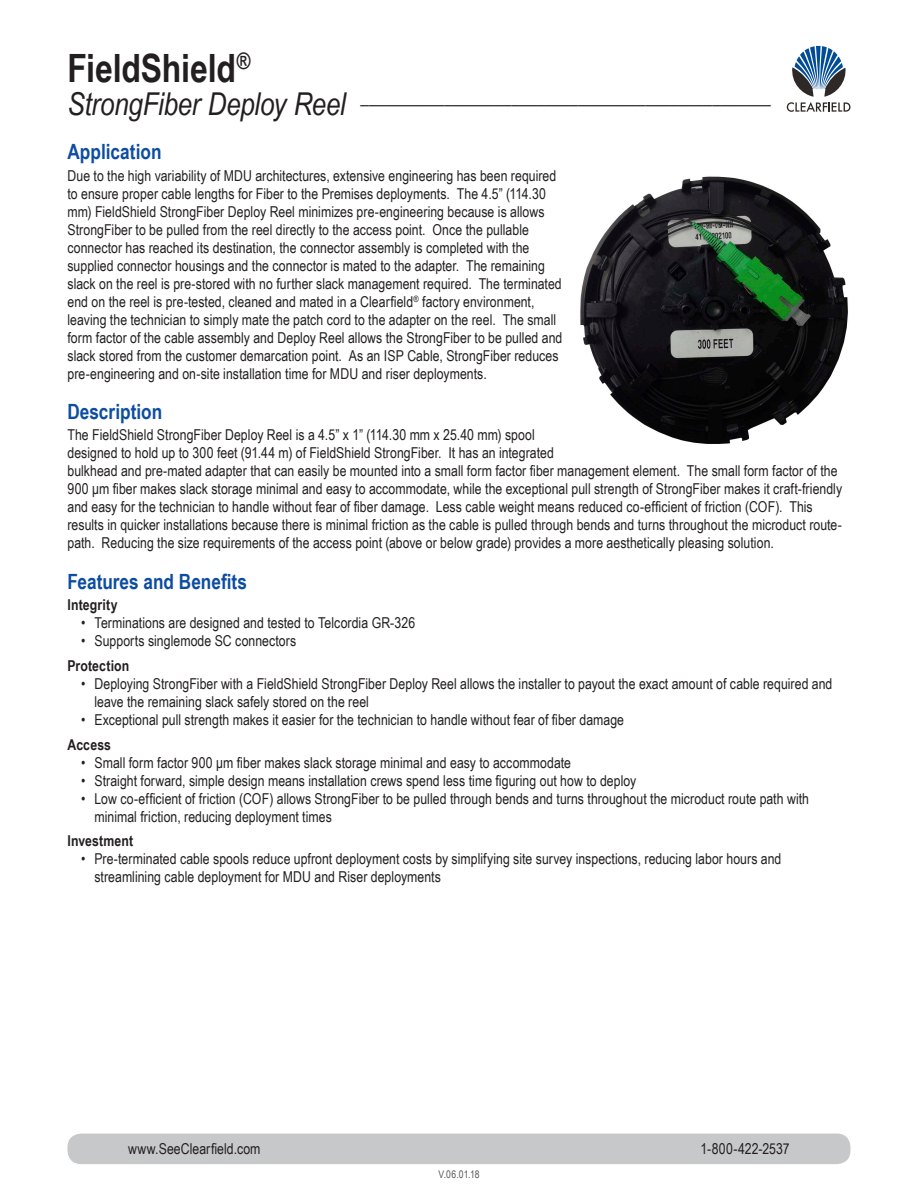
<style>
.page{position:relative;width:918px;height:1188px;background:#fff}
.page>*{position:absolute;margin:0;border:0;box-sizing:border-box;transform-origin:0 0}
.Left_Page_Product_He{font:700 39px "Arial Narrow";letter-spacing:-.005em;color:#231f20}
.Headers{font:700 21px "Arial Narrow";color:#0d4da1}
.Left_Page_Product_Na{font:italic 18.3px "Arial Narrow";color:#231f20}
.t1{font:15px/18px "Arial Narrow";letter-spacing:.005em;color:#231f20}
.Features_and_Benefit{font:700 15px "Arial Narrow";letter-spacing:.01em;color:#231f20}
.t2{font:10.5px "Arial Narrow";color:#57585a}
.s1{font-size:31.5px}
</style>
<div class="page">
<div style="left:68px;top:1134px;width:782px;height:30px;background:#c7c8ca;border-radius:13px"></div>
<svg style="left:787px;top:46px;width:63px;height:66px"></svg>
<img style="left:580px;top:176px;width:268px;height:268px">
<p class="Left_Page_Product_He" style="left:68px;top:39px;width:185px">FieldShield<sup>®</sup></p>
<p class="Left_Page_Product_Na" style="left:68px;top:85px;width:705px"><span class="s1">StrongFiber Deploy Reel</span> _________________________________________________</p>
<p class="Headers" style="left:68px;top:136px;width:96px">Application</p>
<p class="t1" style="left:68px;top:166px;width:496px">Due to the high variability of MDU architectures, extensive engineering has been required to ensure proper cable lengths for Fiber to the Premises deployments. The 4.5” (114.30 mm) FieldShield StrongFiber Deploy Reel minimizes pre-engineering because is allows StrongFiber to be pulled from the reel directly to the access point. Once the pullable connector has reached its destination, the connector assembly is completed with the supplied connector housings and the connector is mated to the adapter. The remaining slack on the reel is pre-stored with no further slack management required. The terminated end on the reel is pre-tested, cleaned and mated in a Clearfield<sup>®</sup> factory environment, leaving the technician to simply mate the patch cord to the adapter on the reel. The small form factor of the cable assembly and Deploy Reel allows the StrongFiber to be pulled and slack stored from the customer demarcation point. As an ISP Cable, StrongFiber reduces pre-engineering and on-site installation time for MDU and riser deployments.</p>
<p class="Headers" style="left:68px;top:396px;width:96px">Description</p>
<p class="t1" style="left:68px;top:426px;width:776px">The FieldShield StrongFiber Deploy Reel is a 4.5” x 1” (114.30 mm x 25.40 mm) spool<br>designed to hold up to 300 feet (91.44 m) of FieldShield StrongFiber. It has an integrated<br>bulkhead and pre-mated adapter that can easily be mounted into a small form factor fiber management element. The small form factor of the 900 μm fiber makes slack storage minimal and easy to accommodate, while the exceptional pull strength of StrongFiber makes it craft-friendly and easy for the technician to handle without fear of fiber damage. Less cable weight means reduced co-efficient of friction (COF). This results in quicker installations because there is minimal friction as the cable is pulled through bends and turns throughout the microduct route&shy;path. Reducing the size requirements of the access point (above or below grade) provides a more aesthetically pleasing solution.</p>
<p class="Headers" style="left:68px;top:566px;width:181px">Features and Benefits</p>
<p class="Features_and_Benefit" style="left:68px;top:594px;width:52px">Integrity</p>
<p class="t1" style="left:81px;top:613px;width:336px">• Terminations are designed and tested to Telcordia GR-326</p>
<p class="t1" style="left:81px;top:631px;width:217px">• Supports singlemode SC connectors</p>
<p class="Features_and_Benefit" style="left:68px;top:654px;width:63px">Protection</p>
<p class="t1" style="left:94px;top:674px;width:740px;text-indent:-14px">• Deploying StrongFiber with a FieldShield StrongFiber Deploy Reel allows the installer to payout the exact amount of cable required and leave the remaining slack safely stored on the reel</p>
<p class="t1" style="left:81px;top:710px;width:545px">• Exceptional pull strength makes it easier for the technician to handle without fear of fiber damage</p>
<p class="Features_and_Benefit" style="left:68px;top:733px;width:45px">Access</p>
<p class="t1" style="left:81px;top:753px;width:492px">• Small form factor 900 μm fiber makes slack storage minimal and easy to accommodate</p>
<p class="t1" style="left:81px;top:771px;width:557px">• Straight forward, simple design means installation crews spend less time figuring out how to deploy</p>
<p class="t1" style="left:94px;top:789px;width:716px;text-indent:-14px">• Low co-efficient of friction (COF) allows StrongFiber to be pulled through bends and turns throughout the microduct route path with minimal friction, reducing deployment times</p>
<p class="Features_and_Benefit" style="left:68px;top:830px;width:67px">Investment</p>
<p class="t1" style="left:94px;top:850px;width:688px;text-indent:-14px">• Pre-terminated cable spools reduce upfront deployment costs by simplifying site survey inspections, reducing labor hours and streamlining cable deployment for MDU and Riser deployments</p>
<p class="t1" style="left:128px;top:1139px;width:134px">www.SeeClearfield.com</p>
<p class="t1" style="left:700px;top:1139px;width:91px">1-800-422-2537</p>
<p class="t2" style="left:438px;top:1167px;width:43px">V.06.01.18</p>
</div>
